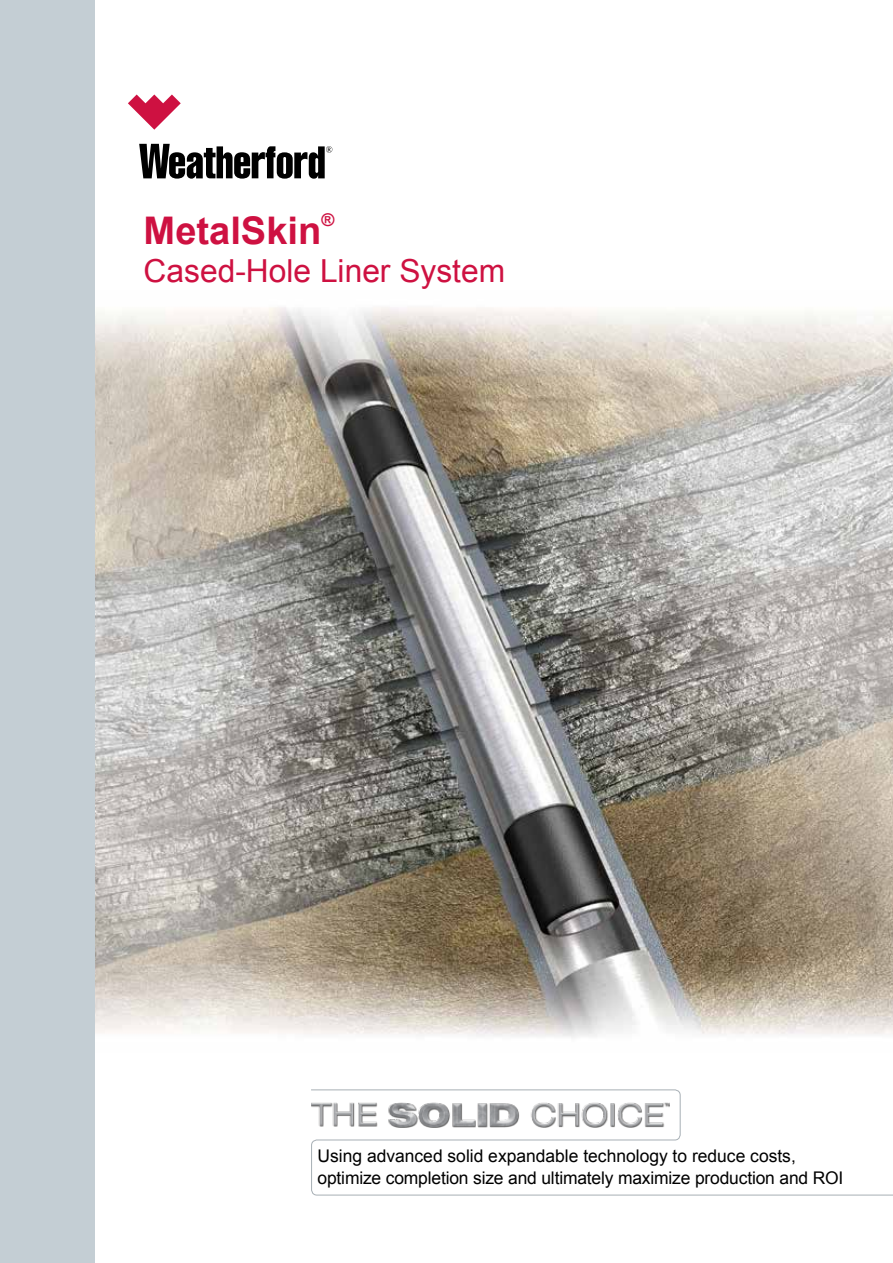
<style>
.page{position:relative;width:893px;height:1263px;background:#fff}
.page>*{position:absolute;margin:0;border:0;box-sizing:border-box;transform-origin:0 0}
.t1{font:700 38.1px "Arial";color:#ce1141}
.t2{font:31.8px "Arial";color:#ce1141}
.t3{font:700 17.55px "Arial";color:#ce1141}
.t4{font:17.4px/22.2px "Arial";letter-spacing:-.01em;color:#000}
</style>
<div class="page">
<img style="left:94px;top:291px;width:799px;height:762px">
<div style="left:0;top:0;width:94px;height:1263px;background:#c4ced4"></div>
<svg style="left:128px;top:95px;width:53px;height:35px"></svg>
<svg style="left:139px;top:144px;width:193px;height:35px"></svg>
<svg style="left:311px;top:1089px;width:582px;height:107px"></svg>
<h1 class="t1" style="left:144px;top:205px;width:179px">MetalSkin</h1>
<p class="t3" style="left:321px;top:208px;width:14px">®</p>
<h2 class="t2" style="left:144px;top:250px;width:363px">Cased-Hole Liner System</h2>
<p class="t4" style="left:318px;top:1145px;width:527px">Using advanced solid expandable technology to reduce costs, optimize completion size and ultimately maximize production and ROI</p>
</div>
